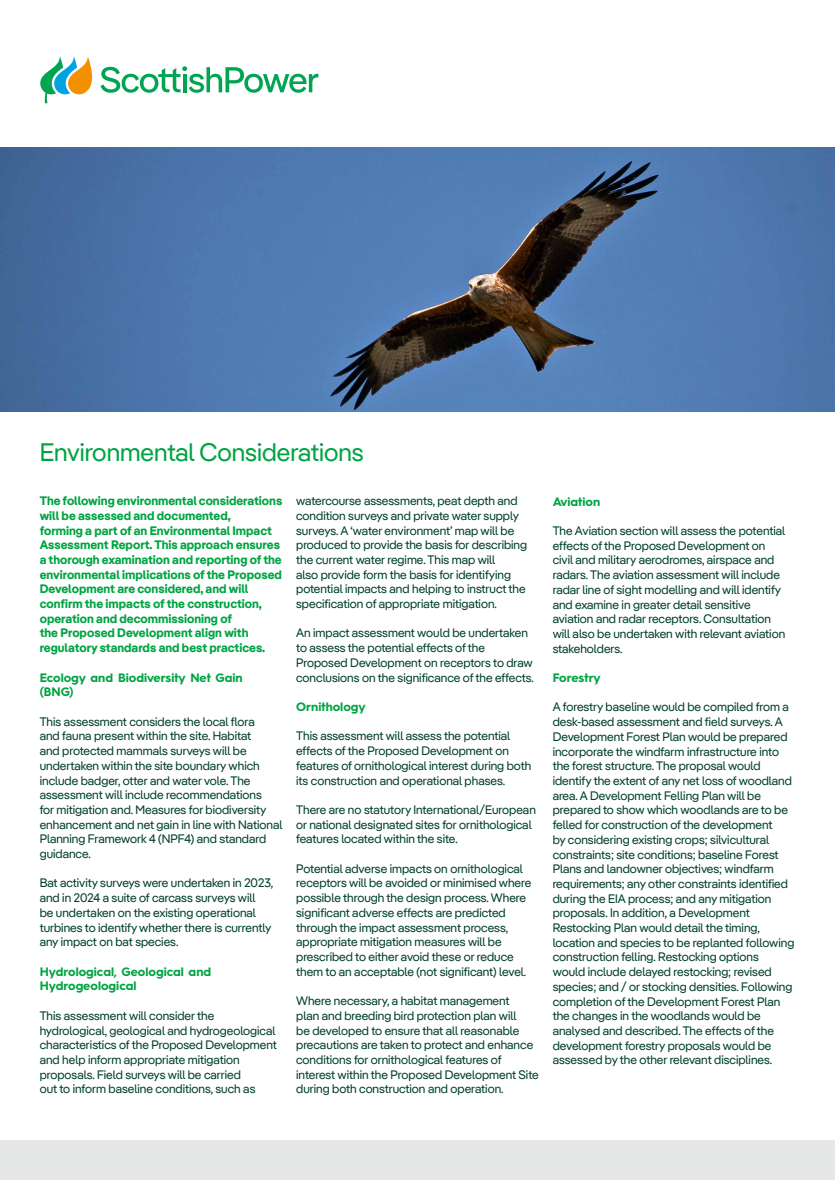
<style>
.page{position:relative;width:835px;height:1180px;background:#fff}
.page>*{position:absolute;margin:0;border:0;box-sizing:border-box;transform-origin:0 0}
.t1{font:25.2px "Iber Pangea";color:#00a443}
.t2{font:12.25px/14.7px "Iber Pangea";color:#00402a}
.t3{font:700 12.25px/14.7px "Iber Pangea";color:#00a443}
.t4{font:700 12.25px/14.7px "Hurme Geometric Sans 3";color:#00a443}
</style>
<div class="page">
<svg style="left:40px;top:56px;width:278px;height:47px"></svg>
<img style="left:0;top:148px;width:834px;height:264px">
<div style="left:0;top:1140px;width:834px;height:40px;background:#e6e7e7"></div>
<h1 class="t1" style="left:40px;top:434px;width:325px">Environmental Considerations</h1>
<p class="t3" style="left:40px;top:493px;width:244px">The following environmental considerations will be assessed and documented,<br>forming a part of an Environmental Impact Assessment Report. This approach ensures a thorough examination and reporting of the environmental implications of the Proposed Development are considered, and will confirm the impacts of the construction, operation and decommissioning of<br>the Proposed Development align with regulatory standards and best practices.</p>
<p class="t4" style="left:40px;top:669px;width:204px">Ecology and Biodiversity Net Gain (BNG)</p>
<p class="t2" style="left:40px;top:714px;width:244px">This assessment considers the local flora<br>and fauna present within the site. Habitat<br>and protected mammals surveys will be undertaken within the site boundary which include badger, otter and water vole. The assessment will include recommendations<br>for mitigation and. Measures for biodiversity enhancement and net gain in line with National Planning Framework 4 (NPF4) and standard guidance.</p>
<p class="t2" style="left:40px;top:875px;width:235px">Bat activity surveys were undertaken in 2023, and in 2024 a suite of carcass surveys will<br>be undertaken on the existing operational turbines to identify whether there is currently any impact on bat species.</p>
<p class="t4" style="left:40px;top:963px;width:173px">Hydrological, Geological and<br>Hydrogeological</p>
<p class="t2" style="left:40px;top:1008px;width:239px">This assessment will consider the hydrological, geological and hydrogeological characteristics of the Proposed Development and help inform appropriate mitigation proposals. Field surveys will be carried<br>out to inform baseline conditions, such as</p>
<p class="t2" style="left:296px;top:493px;width:232px">watercourse assessments, peat depth and condition surveys and private water supply surveys. A ‘water environment’ map will be produced to provide the basis for describing the current water regime. This map will<br>also provide form the basis for identifying potential impacts and helping to instruct the specification of appropriate mitigation.</p>
<p class="t2" style="left:296px;top:625px;width:239px">An impact assessment would be undertaken to assess the potential effects of the Proposed Development on receptors to draw conclusions on the significance of the effects.</p>
<p class="t4" style="left:296px;top:698px;width:71px">Ornithology</p>
<p class="t2" style="left:296px;top:728px;width:236px">This assessment will assess the potential effects of the Proposed Development on features of ornithological interest during both its construction and operational phases.</p>
<p class="t2" style="left:296px;top:802px;width:241px">There are no statutory International/European or national designated sites for ornithological features located within the site.</p>
<p class="t2" style="left:296px;top:861px;width:237px">Potential adverse impacts on ornithological receptors will be avoided or minimised where possible through the design process. Where significant adverse effects are predicted through the impact assessment process, appropriate mitigation measures will be prescribed to either avoid these or reduce them to an acceptable (not significant) level.</p>
<p class="t2" style="left:296px;top:993px;width:244px">Where necessary, a habitat management<br>plan and breeding bird protection plan will<br>be developed to ensure that all reasonable precautions are taken to protect and enhance conditions for ornithological features of interest within the Proposed Development Site during both construction and operation.</p>
<p class="t4" style="left:552px;top:493px;width:49px">Aviation</p>
<p class="t2" style="left:552px;top:523px;width:234px">The Aviation section will assess the potential effects of the Proposed Development on civil and military aerodromes, airspace and radars. The aviation assessment will include radar line of sight modelling and will identify and examine in greater detail sensitive aviation and radar receptors. Consultation will also be undertaken with relevant aviation stakeholders.</p>
<p class="t4" style="left:552px;top:669px;width:50px">Forestry</p>
<p class="t2" style="left:552px;top:699px;width:243px">A forestry baseline would be compiled from a desk-based assessment and field surveys. A Development Forest Plan would be prepared incorporate the windfarm infrastructure into the forest structure. The proposal would identify the extent of any net loss of woodland area. A Development Felling Plan will be prepared to show which woodlands are to be felled for construction of the development<br>by considering existing crops; silvicultural constraints; site conditions; baseline Forest Plans and landowner objectives; windfarm requirements; any other constraints identified during the EIA process; and any mitigation proposals. In addition, a Development Restocking Plan would detail the timing, location and species to be replanted following construction felling. Restocking options would include delayed restocking; revised species; and / or stocking densities. Following completion of the Development Forest Plan the changes in the woodlands would be analysed and described. The effects of the development forestry proposals would be assessed by the other relevant disciplines.</p>
</div>
